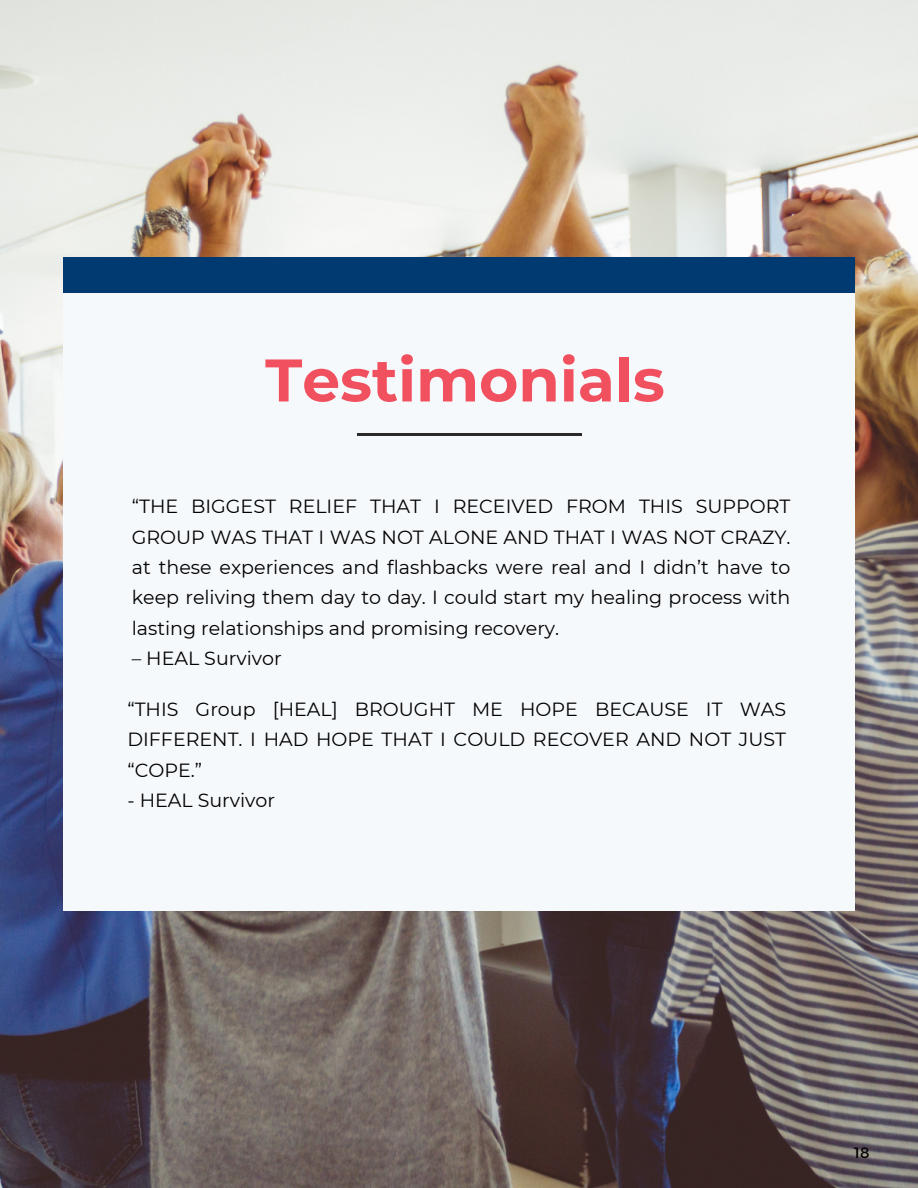
<style>
.page{position:relative;width:918px;height:1188px;background:#fff}
.page>*{position:absolute;margin:0;border:0;box-sizing:border-box;transform-origin:0 0}
.t1{font:700 60px "Montserrat";color:#f1505f}
.t2{font:19.05px/30.3px "Montserrat";color:#000;text-align:justify}
.t3{font:15px "Montserrat";color:#000}
</style>
<div class="page">
<img style="left:0;top:0;width:918px;height:1188px">
<div style="left:63px;top:257px;width:792px;height:654px;background:#f6f9fc"></div>
<div style="left:63px;top:257px;width:792px;height:36px;background:#003a70"></div>
<hr style="left:358px;top:433px;width:224px;height:3px;background:#2b2a2a">
<p class="t1" style="left:265px;top:343px;width:401px">Testimonials</p>
<p class="t2" style="left:132px;top:491px;width:660px">“THE BIGGEST RELIEF THAT I RECEIVED FROM THIS SUPPORT GROUP WAS THAT I WAS NOT ALONE AND THAT I WAS NOT CRAZY. at these experiences and flashbacks were real and I didn’t have to keep reliving them day to day. I could start my healing process with lasting relationships and promising recovery.</p>
<p class="t2" style="left:132px;top:643px;width:151px">– HEAL Survivor</p>
<p class="t2" style="left:127px;top:694px;width:660px">“THIS Group [HEAL] BROUGHT ME HOPE BECAUSE IT WAS DIFFERENT. I HAD HOPE THAT I COULD RECOVER AND NOT JUST “COPE.”</p>
<p class="t2" style="left:127px;top:785px;width:149px">- HEAL Survivor</p>
<p class="t3" style="left:854px;top:1143px;width:17px">18</p>
</div>
